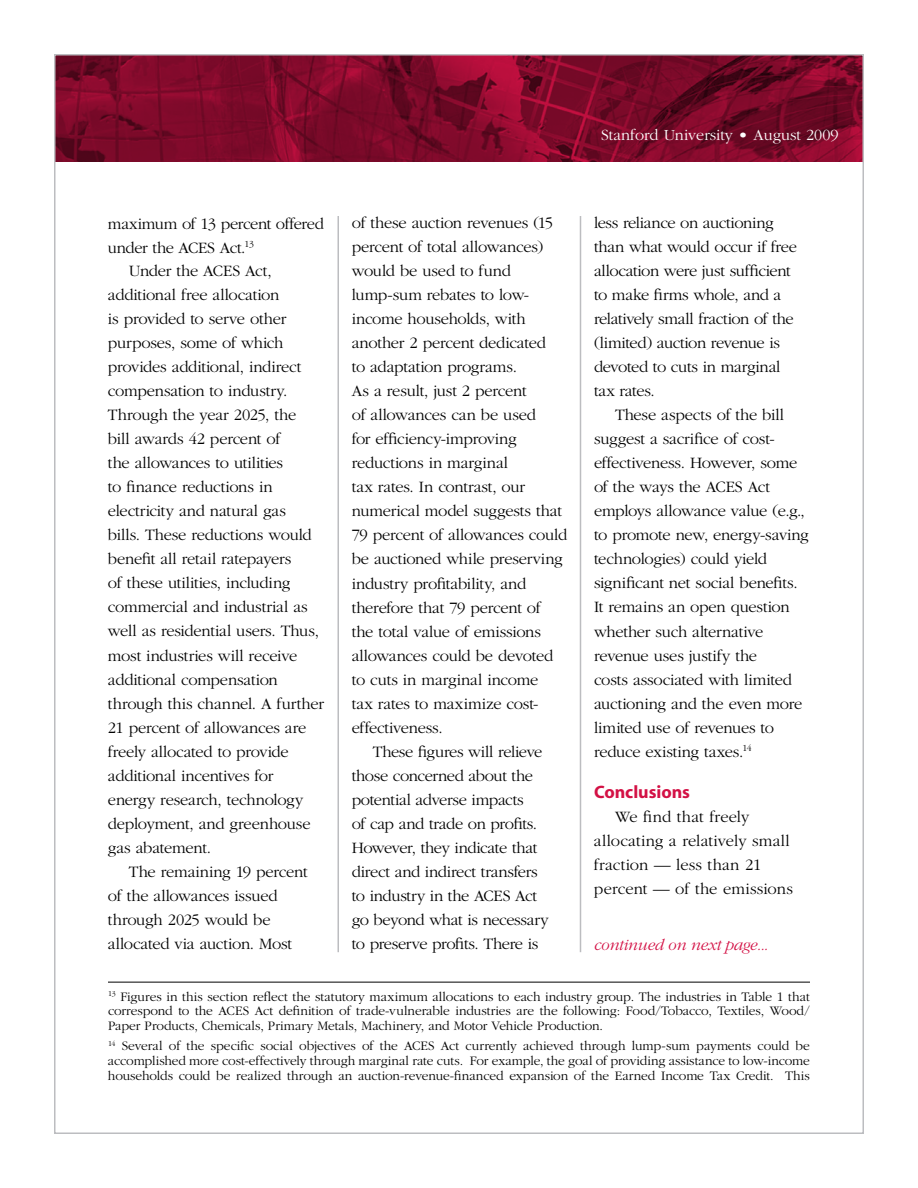
<style>
.page{position:relative;width:918px;height:1188px;background:#fff}
.page>*{position:absolute;margin:0;border:0;box-sizing:border-box;transform-origin:0 0}
.t1{font:700 18px "Myriad";color:#d31145}
.t2{font:300 16.5px/24px "Garamond";letter-spacing:-.015em;color:#000}
.t3{font:300 16.5px/24px "Garamond";letter-spacing:.005em;color:#000}
.t4{font:italic 300 16.5px "Garamond";letter-spacing:-.015em;color:#d31145}
.t5{font:300 16.2px "Garamond";color:#fff}
.t6{font:300 13.5px/15px "Garamond";letter-spacing:-.005em;color:#000;text-align:justify}
</style>
<div class="page">
<hr style="left:580px;top:216px;width:1px;height:736px;background:#bcbdc0">
<hr style="left:338px;top:216px;width:1px;height:736px;background:#bcbdc0">
<img style="left:57px;top:57px;width:804px;height:105px">
<hr style="left:108px;top:982px;width:702px;height:1px;background:#000">
<p class="t5" style="left:601px;top:126px;width:239px">Stanford University • August 2009</p>
<p class="t2" style="left:108px;top:212px;width:217px">maximum of 13 percent offered</p>
<p class="t2" style="left:108px;top:236px;width:147px">under the ACES Act.<sup>13</sup></p>
<p class="t2" style="left:129px;top:259px;width:144px">Under the ACES Act,</p>
<p class="t2" style="left:108px;top:284px;width:173px">additional free allocation</p>
<p class="t2" style="left:108px;top:308px;width:180px">is provided to serve other</p>
<p class="t2" style="left:108px;top:332px;width:177px">purposes, some of which</p>
<p class="t2" style="left:108px;top:356px;width:195px">provides additional, indirect</p>
<p class="t2" style="left:108px;top:380px;width:181px">compensation to industry.</p>
<p class="t2" style="left:108px;top:404px;width:190px">Through the year 2025, the</p>
<p class="t2" style="left:108px;top:428px;width:174px">bill awards 42 percent of</p>
<p class="t2" style="left:108px;top:452px;width:177px">the allowances to utilities</p>
<p class="t2" style="left:108px;top:476px;width:166px">to finance reductions in</p>
<p class="t2" style="left:108px;top:500px;width:180px">electricity and natural gas</p>
<p class="t2" style="left:108px;top:524px;width:205px">bills. These reductions would</p>
<p class="t2" style="left:108px;top:548px;width:185px">benefit all retail ratepayers</p>
<p class="t2" style="left:108px;top:572px;width:184px">of these utilities, including</p>
<p class="t2" style="left:108px;top:596px;width:201px">commercial and industrial as</p>
<p class="t2" style="left:108px;top:620px;width:212px">well as residential users. Thus,</p>
<p class="t2" style="left:108px;top:644px;width:191px">most industries will receive</p>
<p class="t2" style="left:108px;top:668px;width:171px">additional compensation</p>
<p class="t2" style="left:108px;top:692px;width:218px">through this channel. A further</p>
<p class="t2" style="left:108px;top:716px;width:200px">21 percent of allowances are</p>
<p class="t2" style="left:108px;top:740px;width:182px">freely allocated to provide</p>
<p class="t2" style="left:108px;top:764px;width:167px">additional incentives for</p>
<p class="t2" style="left:108px;top:788px;width:197px">energy research, technology</p>
<p class="t2" style="left:108px;top:812px;width:204px">deployment, and greenhouse</p>
<p class="t2" style="left:108px;top:836px;width:105px">gas abatement.</p>
<p class="t2" style="left:129px;top:860px;width:180px">The remaining 19 percent</p>
<p class="t2" style="left:108px;top:884px;width:171px">of the allowances issued</p>
<p class="t2" style="left:108px;top:908px;width:164px">through 2025 would be</p>
<p class="t2" style="left:108px;top:932px;width:186px">allocated via auction. Most</p>
<p class="t2" style="left:352px;top:212px;width:203px">of these auction revenues (15</p>
<p class="t2" style="left:352px;top:236px;width:193px">percent of total allowances)</p>
<p class="t2" style="left:352px;top:260px;width:161px">would be used to fund</p>
<p class="t2" style="left:352px;top:284px;width:179px">lump-sum rebates to low-</p>
<p class="t2" style="left:352px;top:308px;width:175px">income households, with</p>
<p class="t2" style="left:352px;top:332px;width:196px">another 2 percent dedicated</p>
<p class="t2" style="left:352px;top:356px;width:167px">to adaptation programs.</p>
<p class="t2" style="left:352px;top:380px;width:176px">As a result, just 2 percent</p>
<p class="t2" style="left:352px;top:404px;width:186px">of allowances can be used</p>
<p class="t2" style="left:352px;top:428px;width:166px">for efficiency-improving</p>
<p class="t2" style="left:352px;top:452px;width:158px">reductions in marginal</p>
<p class="t2" style="left:352px;top:476px;width:175px">tax rates. In contrast, our</p>
<p class="t2" style="left:352px;top:500px;width:212px">numerical model suggests that</p>
<p class="t2" style="left:352px;top:524px;width:217px">79 percent of allowances could</p>
<p class="t2" style="left:352px;top:548px;width:212px">be auctioned while preserving</p>
<p class="t2" style="left:352px;top:572px;width:176px">industry profitability, and</p>
<p class="t2" style="left:352px;top:596px;width:191px">therefore that 79 percent of</p>
<p class="t2" style="left:352px;top:620px;width:191px">the total value of emissions</p>
<p class="t2" style="left:352px;top:644px;width:203px">allowances could be devoted</p>
<p class="t2" style="left:352px;top:668px;width:188px">to cuts in marginal income</p>
<p class="t2" style="left:352px;top:692px;width:188px">tax rates to maximize cost-</p>
<p class="t2" style="left:352px;top:716px;width:93px">effectiveness.</p>
<p class="t2" style="left:373px;top:740px;width:171px">These figures will relieve</p>
<p class="t2" style="left:352px;top:764px;width:183px">those concerned about the</p>
<p class="t2" style="left:352px;top:788px;width:174px">potential adverse impacts</p>
<p class="t2" style="left:352px;top:812px;width:187px">of cap and trade on profits.</p>
<p class="t2" style="left:352px;top:836px;width:187px">However, they indicate that</p>
<p class="t2" style="left:352px;top:860px;width:187px">direct and indirect transfers</p>
<p class="t2" style="left:352px;top:884px;width:187px">to industry in the ACES Act</p>
<p class="t2" style="left:352px;top:908px;width:198px">go beyond what is necessary</p>
<p class="t2" style="left:352px;top:932px;width:188px">to preserve profits. There is</p>
<p class="t2" style="left:594px;top:211px;width:204px">less reliance on auctioning than what would occur if free allocation were just sufficient to make firms whole, and a relatively small fraction of the (limited) auction revenue is devoted to cuts in marginal tax rates.</p>
<p class="t2" style="left:594px;top:404px;width:216px;text-indent:21px">These aspects of the bill suggest a sacrifice of cost&shy;effectiveness. However, some of the ways the ACES Act employs allowance value (e.g., to promote new, energy-saving technologies) could yield significant net social benefits.<br>It remains an open question whether such alternative revenue uses justify the<br>costs associated with limited auctioning and the even more limited use of revenues to reduce existing taxes.<sup>14</sup></p>
<p class="t1" style="left:594px;top:783px;width:98px">Conclusions</p>
<p class="t3" style="left:594px;top:805px;width:201px;text-indent:21px">We find that freely allocating a relatively small fraction — less than 21 percent — of the emissions</p>
<p class="t4" style="left:594px;top:937px;width:176px">continued on next page...</p>
<p class="t6" style="left:108px;top:989px;width:703px"><sup>13</sup> Figures in this section reflect the statutory maximum allocations to each industry group. The industries in Table 1 that correspond to the ACES Act definition of trade-vulnerable industries are the following: Food/Tobacco, Textiles, Wood/ Paper Products, Chemicals, Primary Metals, Machinery, and Motor Vehicle Production.</p>
<p class="t6" style="left:108px;top:1039px;width:704px"><sup>14</sup> Several of the specific social objectives of the ACES Act currently achieved through lump-sum payments could be accomplished more cost-effectively through marginal rate cuts. For example, the goal of providing assistance to low-income households could be realized through an auction-revenue-financed expansion of the Earned Income Tax Credit. This</p>
</div>
